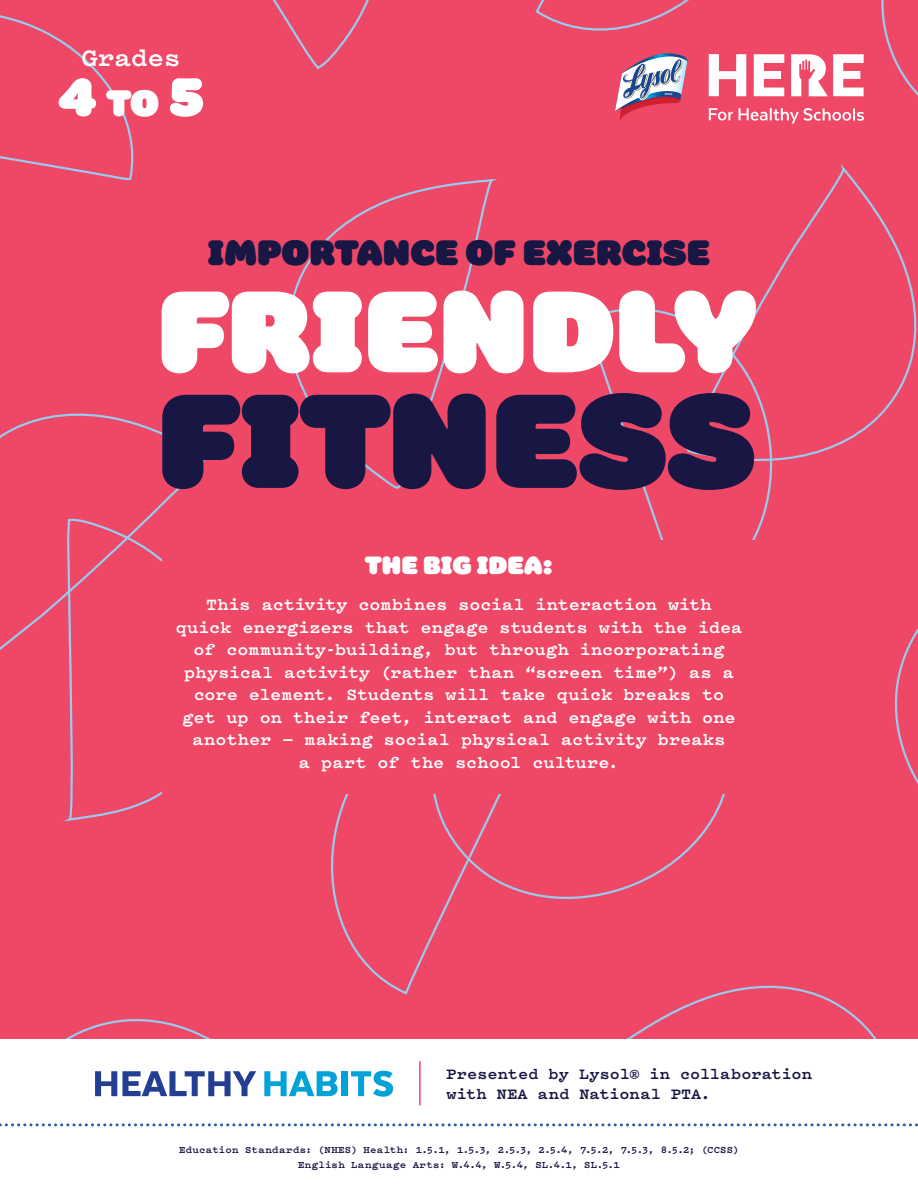
<style>
.page{position:relative;width:918px;height:1188px;background:#ef4867}
.page>*{position:absolute;margin:0;border:0;box-sizing:border-box;transform-origin:0 0}
.t1{font:135px "Colette Ultra Jumbo";letter-spacing:.005em;color:#181643}
.t2{font:117px "Colette Ultra Jumbo";color:#fff}
.t3{font:52.5px "Colette Ultra Jumbo";color:#fff}
.t4{font:36px "Colette Ultra Jumbo";letter-spacing:.005em;color:#181643}
.t5{font:700 27px "Pitch";color:#fff}
.t6{font:25.5px "Colette Ultra Jumbo";letter-spacing:.005em;color:#fff}
.t7{font:700 18px/22.5px "Pitch";letter-spacing:.005em;color:#fff;text-align:center}
.t8{font:700 16.5px/19.8px "Pitch";letter-spacing:.005em;color:#181643}
.t9{font:700 10.5px/15px "Pitch";letter-spacing:.025em;color:#181643;text-align:center}
.s1{font-size:37.5px}
</style>
<div class="page">
<svg style="left:67px;top:679px;width:95px;height:142px"></svg>
<svg style="left:0;top:413px;width:206px;height:266px"></svg>
<svg style="left:881px;top:0;width:37px;height:785px"></svg>
<svg style="left:762px;top:166px;width:156px;height:298px"></svg>
<svg style="left:585px;top:300px;width:190px;height:240px"></svg>
<svg style="left:617px;top:985px;width:287px;height:55px"></svg>
<svg style="left:0;top:15px;width:134px;height:166px"></svg>
<svg style="left:535px;top:0;width:154px;height:31px"></svg>
<svg style="left:273px;top:0;width:96px;height:69px"></svg>
<svg style="left:0;top:1019px;width:299px;height:21px"></svg>
<svg style="left:289px;top:179px;width:205px;height:310px"></svg>
<svg style="left:331px;top:794px;width:116px;height:201px"></svg>
<svg style="left:431px;top:794px;width:294px;height:113px"></svg>
<svg style="left:709px;top:54px;width:37px;height:42px"></svg>
<svg style="left:754px;top:54px;width:30px;height:42px"></svg>
<svg style="left:833px;top:54px;width:31px;height:42px"></svg>
<svg style="left:791px;top:54px;width:36px;height:42px"></svg>
<svg style="left:709px;top:108px;width:24px;height:12px"></svg>
<svg style="left:739px;top:108px;width:125px;height:16px"></svg>
<svg style="left:615px;top:53px;width:73px;height:68px"></svg>
<div style="left:0;top:1040px;width:918px;height:148px;background:#fff"></div>
<svg style="left:95px;top:1071px;width:161px;height:25px"></svg>
<svg style="left:264px;top:1071px;width:74px;height:25px"></svg>
<div style="left:342px;top:1071px;width:6px;height:25px;background:#00a2d7"></div>
<svg style="left:351px;top:1071px;width:42px;height:26px"></svg>
<hr style="left:419px;top:1061px;width:2px;height:44px;background:#ef4867">
<svg style="left:0;top:1123px;width:918px;height:3px"></svg>
<div style="left:162px;top:540px;width:594px;height:254px;background:#ef4867"></div>
<h3 class="t5" style="left:81px;top:39px;width:101px">Grades</h3>
<h3 class="t3" style="left:58px;top:57px;width:147px">4 <span class="s1">TO</span> 5</h3>
<h3 class="t4" style="left:208px;top:225px;width:503px">IMPORTANCE OF EXERCISE</h3>
<h2 class="t2" style="left:157px;top:242px;width:599px">FRIENDLY</h2>
<h1 class="t1" style="left:157px;top:337px;width:599px">FITNESS</h1>
<h3 class="t6" style="left:365px;top:546px;width:189px">THE BIG IDEA:</h3>
<p class="t7" style="left:176px;top:593px;width:568px">This activity combines social interaction with<br>quick energizers that engage students with the idea of community-building, but through incorporating physical activity (rather than “screen time”) as a core element. Students will take quick breaks to get up on their feet, interact and engage with one another — making social physical activity breaks<br>a part of the school culture.</p>
<p class="t8" style="left:447px;top:1063px;width:367px">Presented by Lysol® in collaboration with NEA and National PTA.</p>
<p class="t9" style="left:179px;top:1142px;width:561px">Education Standards: (NHES) Health: 1.5.1, 1.5.3, 2.5.3, 2.5.4, 7.5.2, 7.5.3, 8.5.2; (CCSS)<br>English Language Arts: W.4.4, W.5.4, SL.4.1, SL.5.1</p>
</div>
